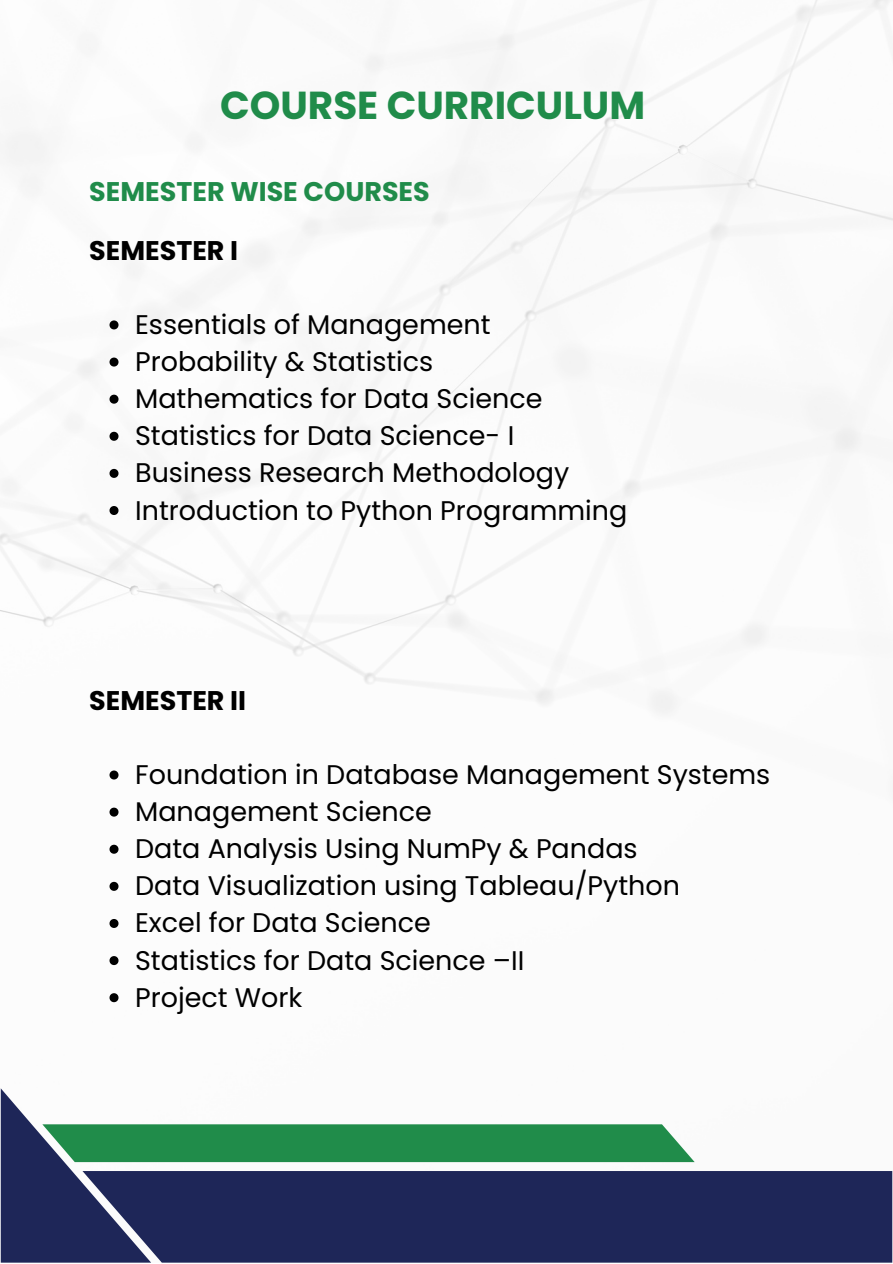
<style>
.page{position:relative;width:893px;height:1264px;background:#fff}
.page>*{position:absolute;margin:0;border:0;box-sizing:border-box;transform-origin:0 0}
.t1{font:700 39px "Poppins";color:#208c4a}
.t2{font:27px "Poppins";color:#000}
.t3{font:700 27px "Poppins";color:#208c4a}
.t4{font:700 27px "Poppins";color:#000}
</style>
<div class="page">
<img style="left:0;top:0;width:892px;height:1262px">
<svg style="left:109px;top:320px;width:9px;height:9px"></svg>
<svg style="left:109px;top:357px;width:9px;height:9px"></svg>
<svg style="left:109px;top:394px;width:9px;height:9px"></svg>
<svg style="left:109px;top:432px;width:9px;height:9px"></svg>
<svg style="left:109px;top:469px;width:9px;height:9px"></svg>
<svg style="left:109px;top:506px;width:9px;height:9px"></svg>
<svg style="left:109px;top:770px;width:9px;height:9px"></svg>
<svg style="left:109px;top:807px;width:9px;height:9px"></svg>
<svg style="left:109px;top:844px;width:9px;height:9px"></svg>
<svg style="left:109px;top:881px;width:9px;height:9px"></svg>
<svg style="left:109px;top:919px;width:9px;height:9px"></svg>
<svg style="left:109px;top:956px;width:9px;height:9px"></svg>
<svg style="left:109px;top:993px;width:9px;height:9px"></svg>
<div style="left:694px;top:1170px;width:198px;height:92px;background:#1e2658"></div>
<svg style="left:1px;top:1088px;width:693px;height:174px"></svg>
<p class="t1" style="left:220px;top:78px;width:426px">COURSE CURRICULUM</p>
<p class="t3" style="left:89px;top:173px;width:342px">SEMESTER WISE COURSES</p>
<p class="t4" style="left:89px;top:231px;width:150px">SEMESTER I</p>
<p class="t2" style="left:135px;top:305px;width:357px">Essentials of Management</p>
<p class="t2" style="left:135px;top:343px;width:300px">Probability &amp; Statistics</p>
<p class="t2" style="left:135px;top:380px;width:409px">Mathematics for Data Science</p>
<p class="t2" style="left:135px;top:417px;width:380px">Statistics for Data Science- I</p>
<p class="t2" style="left:135px;top:454px;width:435px">Business Research Methodology</p>
<p class="t2" style="left:135px;top:491px;width:493px">Introduction to Python Programming</p>
<p class="t4" style="left:89px;top:681px;width:158px">SEMESTER II</p>
<p class="t2" style="left:135px;top:755px;width:636px">Foundation in Database Management Systems</p>
<p class="t2" style="left:135px;top:792px;width:298px">Management Science</p>
<p class="t2" style="left:135px;top:829px;width:504px">Data Analysis Using NumPy &amp; Pandas</p>
<p class="t2" style="left:135px;top:867px;width:546px">Data Visualization using Tableau/Python</p>
<p class="t2" style="left:135px;top:904px;width:297px">Excel for Data Science</p>
<p class="t2" style="left:135px;top:941px;width:390px">Statistics for Data Science –II</p>
<p class="t2" style="left:135px;top:978px;width:169px">Project Work</p>
</div>
